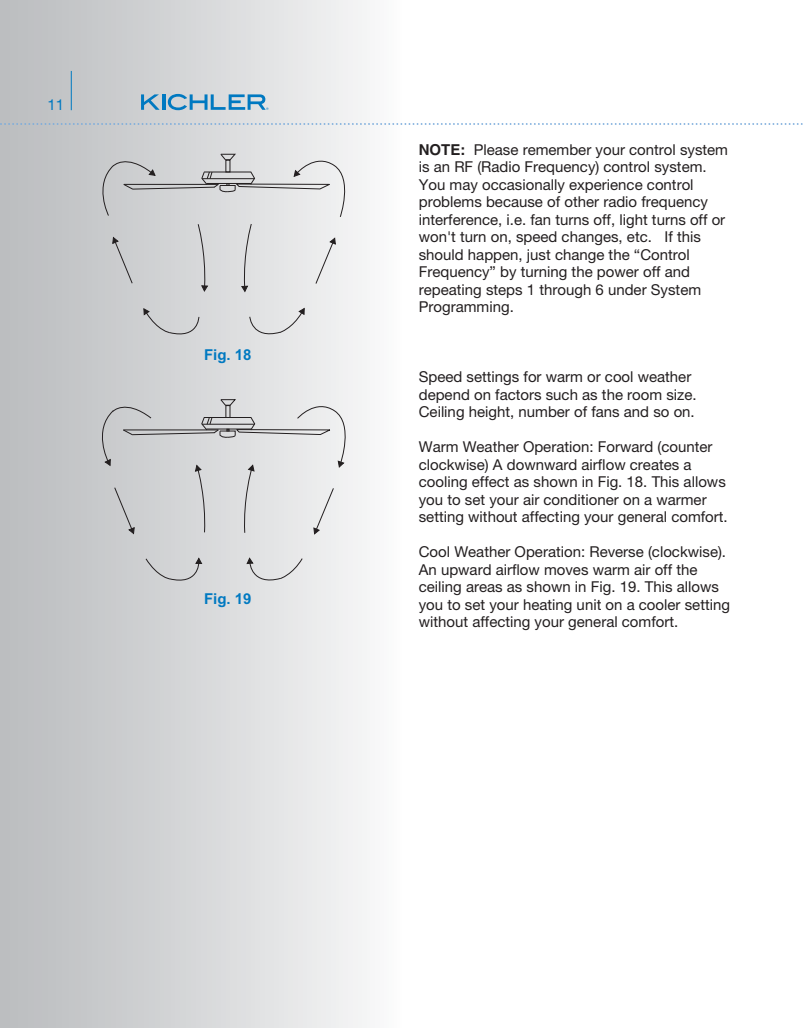
<style>
.page{position:relative;width:803px;height:1028px;background:#fff}
.page>*{position:absolute;margin:0;border:0;box-sizing:border-box;transform-origin:0 0}
.t1{font:15px/17.5px "Helvetica Neue LT Pro";color:#231f20}
.t2{font:700 15px "Arial";color:#0079c1}
.t3{font:15px "Helvetica Neue LT Pro";color:#0079c1}
.s1{font-family:"Helvetica";font-weight:700}
</style>
<div class="page">
<div style="left:1px;top:0;width:400px;height:1028px;background:linear-gradient(to right,#b8babd,#f9f9fa)"></div>
<svg style="left:1px;top:123px;width:801px;height:2px"></svg>
<hr style="left:71px;top:71px;width:1px;height:39px;background:#0079c1">
<svg style="left:145px;top:556px;width:58px;height:30px;background:#c9cacc"></svg>
<svg style="left:246px;top:556px;width:57px;height:30px;background:#d9dada"></svg>
<svg style="left:92px;top:396px;width:262px;height:139px;background:#d5d6d7"></svg>
<svg style="left:143px;top:307px;width:57px;height:32px;background:#c9cacc"></svg>
<svg style="left:249px;top:307px;width:56px;height:33px;background:#dadbdc"></svg>
<svg style="left:93px;top:151px;width:260px;height:142px;background:#d5d6d7"></svg>
<svg style="left:141px;top:94px;width:19px;height:16px"></svg>
<hr style="left:162px;top:94px;width:3px;height:16px;background:#0079c1">
<svg style="left:168px;top:94px;width:100px;height:16px;background:#85b5d1"></svg>
<p class="t3" style="left:48px;top:99px;width:18px">11</p>
<p class="t2" style="left:204px;top:346px;width:49px">Fig. 18</p>
<p class="t2" style="left:204px;top:590px;width:49px">Fig. 19</p>
<p class="t1" style="left:419px;top:142px;width:311px"><span class="s1">NOTE:</span> Please remember your control system is an RF (Radio Frequency) control system.<br>You may occasionally experience control problems because of other radio frequency interference, i.e. fan turns off, light turns off or won't turn on, speed changes, etc. If this should happen, just change the “Control Frequency” by turning the power off and repeating steps 1 through 6 under System Programming.</p>
<p class="t1" style="left:419px;top:370px;width:279px">Speed settings for warm or cool weather depend on factors such as the room size.<br>Ceiling height, number of fans and so on.</p>
<p class="t1" style="left:419px;top:440px;width:310px">Warm Weather Operation: Forward (counter clockwise) A downward airflow creates a cooling effect as shown in Fig. 18. This allows you to set your air conditioner on a warmer setting without affecting your general comfort.</p>
<p class="t1" style="left:419px;top:545px;width:313px">Cool Weather Operation: Reverse (clockwise).<br>An upward airflow moves warm air off the ceiling areas as shown in Fig. 19. This allows you to set your heating unit on a cooler setting without affecting your general comfort.</p>
</div>
